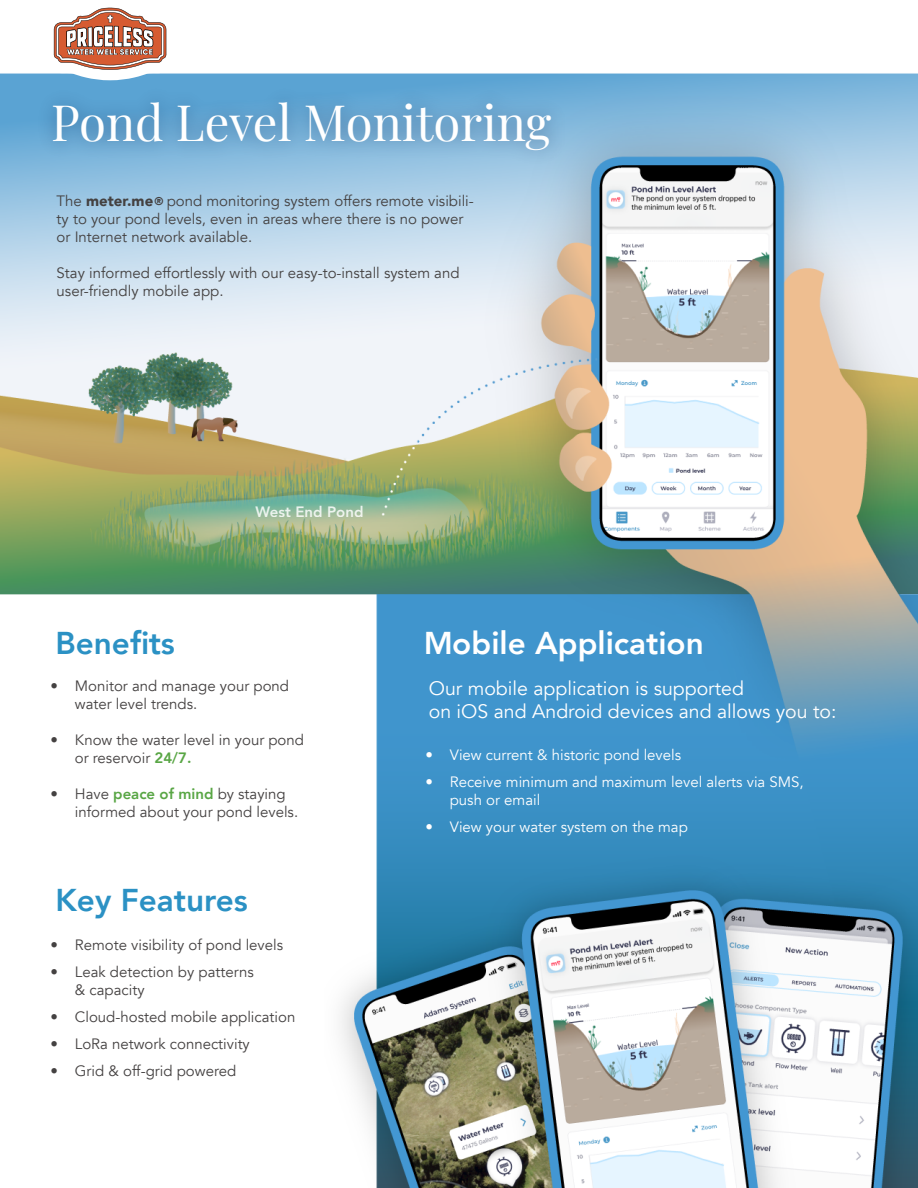
<style>
.page{position:relative;width:918px;height:1188px;background:#fff}
.page>*{position:absolute;margin:0;border:0;box-sizing:border-box;transform-origin:0 0}
.t1{font:49.05px "Playfair Display";color:#fff}
.t2{font:800 31.5px "Avenir";color:#2b91c4}
.t3{font:800 31.5px "Avenir";color:#fff}
.t4{font:19.5px/23.4px "Avenir";color:#fff}
.t5{font:15px/18px "Avenir";color:#444141}
.t6{font:15px/18px "Avenir";color:#fff}
.t7{font:800 15px "Avenir";color:#fff}
.s1{font-weight:900}
.s2{font-weight:800;font-size:11.25px}
.s3{font-weight:800;color:#59a645}
</style>
<div class="page">
<img style="left:0;top:73px;width:918px;height:1115px">
<svg style="left:53px;top:7px;width:114px;height:63px"></svg>
<img style="left:25px;top:73px;width:552px;height:106px">
<h1 class="t1" style="left:51px;top:84px;width:502px">Pond Level Monitoring</h1>
<p class="t5" style="left:57px;top:192px;width:419px">The <span class="s1">meter.me</span><span class="s2">®</span> pond monitoring system offers remote visibili&shy;ty to your pond levels, even in areas where there is no power or Internet network available.</p>
<p class="t5" style="left:57px;top:264px;width:404px">Stay informed effortlessly with our easy-to-install system and user-friendly mobile app.</p>
<h2 class="t2" style="left:55px;top:618px;width:121px">Benefits</h2>
<p class="t7" style="left:255px;top:500px;width:110px">West End Pond</p>
<p class="t5" style="left:75px;top:678px;width:216px;text-indent:-24px">• Monitor and manage your pond water level trends.</p>
<p class="t5" style="left:75px;top:732px;width:231px;text-indent:-24px">• Know the water level in your pond or reservoir <span class="s3">24/7.</span></p>
<p class="t5" style="left:75px;top:786px;width:225px;text-indent:-24px">• Have <span class="s3">peace of mind</span> by staying informed about your pond levels.</p>
<h2 class="t2" style="left:55px;top:875px;width:194px">Key Features</h2>
<p class="t5" style="left:51px;top:936px;width:234px">• Remote visibility of pond levels</p>
<p class="t5" style="left:75px;top:963px;width:180px;text-indent:-24px">• Leak detection by patterns &amp; capacity</p>
<p class="t5" style="left:51px;top:1008px;width:246px">• Cloud-hosted mobile application</p>
<p class="t5" style="left:51px;top:1035px;width:201px">• LoRa network connectivity</p>
<p class="t5" style="left:51px;top:1062px;width:187px">• Grid &amp; off-grid powered</p>
<h2 class="t3" style="left:423px;top:618px;width:282px">Mobile Application</h2>
<h3 class="t4" style="left:429px;top:677px;width:409px">Our mobile application is supported<br>on iOS and Android devices and allows you to:</h3>
<p class="t6" style="left:425px;top:746px;width:257px">• View current &amp; historic pond levels</p>
<p class="t6" style="left:450px;top:773px;width:355px;text-indent:-24px">• Receive minimum and maximum level alerts via SMS, push or email</p>
<p class="t6" style="left:425px;top:818px;width:264px">• View your water system on the map</p>
</div>
